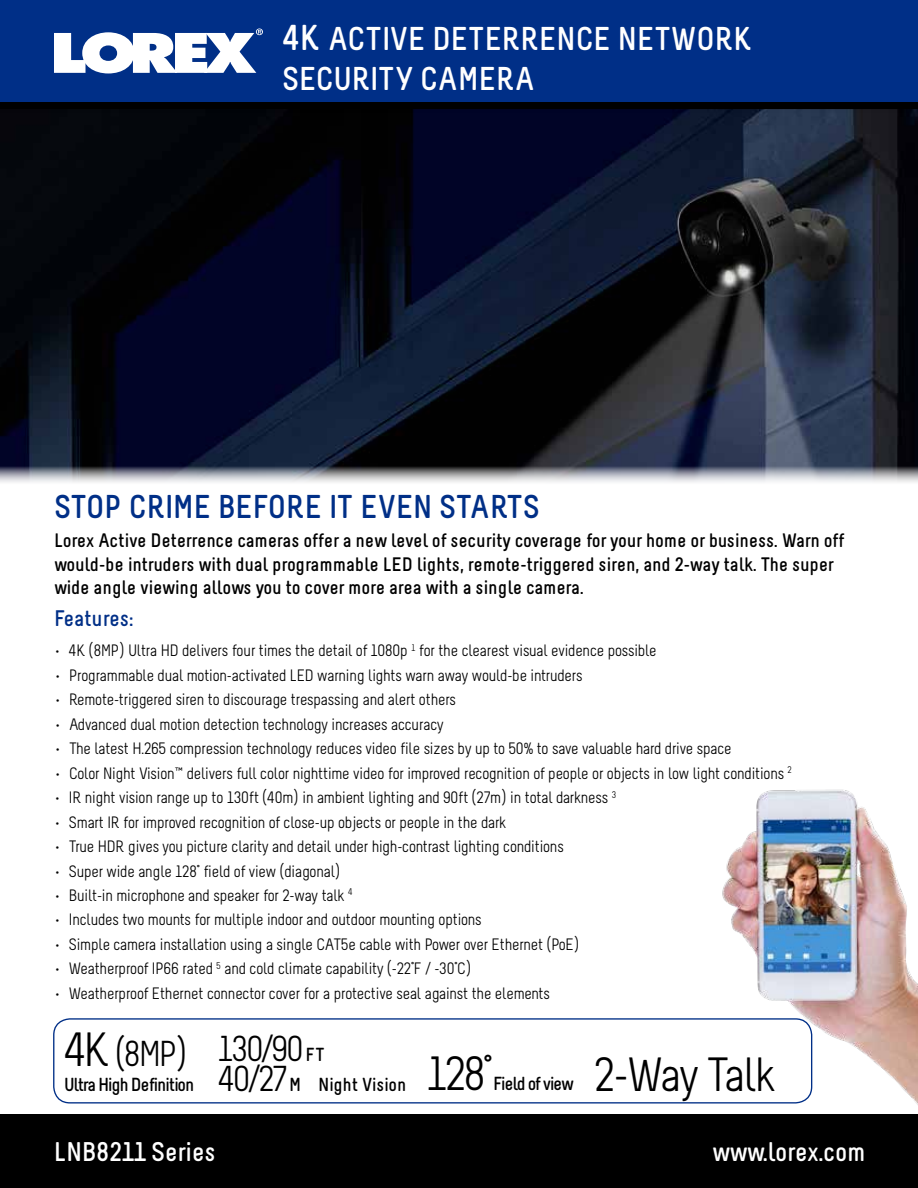
<style>
.page{position:relative;width:918px;height:1188px;background:#fff}
.page>*{position:absolute;margin:0;border:0;box-sizing:border-box;transform-origin:0 0}
.t1{font:48px "Melbourne";letter-spacing:-.05em;color:#000}
.t2{font:36px/30px "Melbourne";letter-spacing:-.05em;color:#000}
.t3{font:700 33px/39.6px "Melbourne";color:#fff}
.t4{font:700 33px "Melbourne";color:#002f87}
.t5{font:700 27px "Melbourne";color:#fff}
.t6{font:700 22.5px "Melbourne";color:#002f87}
.t7{font:700 19.5px/23.4px "Melbourne";color:#000}
.t8{font:700 18.9px "Melbourne";letter-spacing:-.05em;color:#000}
.t9{font:700 18.9px "Melbourne";color:#000}
.t10{font:16.5px "Melbourne";letter-spacing:-.01em;color:#000}
.s1{font-size:36px}
.s2{font-size:48px}
.s3{font-weight:700;font-size:18.9px}
</style>
<div class="page">
<div style="left:1px;top:1115px;width:917px;height:73px;background:#000"></div>
<div style="left:0;top:92px;width:918px;height:21px;background:#000"></div>
<div style="left:0;top:0;width:918px;height:102px;background:#002f87"></div>
<img style="left:717px;top:789px;width:201px;height:326px">
<img style="left:0;top:110px;width:918px;height:372px">
<svg style="left:54px;top:28px;width:209px;height:45px"></svg>
<div style="left:53px;top:1018px;width:759px;height:86px;border:1px solid #002f87;border-radius:16px"></div>
<h3 class="t3" style="left:282px;top:19px;width:471px"><span class="s1">4K</span> ACTIVE DETERRENCE NETWORK<br>SECURITY CAMERA</h3>
<h3 class="t4" style="left:54px;top:487px;width:487px">STOP CRIME BEFORE IT EVEN STARTS</h3>
<p class="t7" style="left:54px;top:529px;width:792px">Lorex Active Deterrence cameras offer a new level of security coverage for your home or business. Warn off would-be intruders with dual programmable LED lights, remote-triggered siren, and 2-way talk. The super wide angle viewing allows you to cover more area with a single camera.</p>
<h3 class="t6" style="left:54px;top:604px;width:81px">Features:</h3>
<p class="t10" style="left:54px;top:641px;width:604px">• 4K (8MP) Ultra HD delivers four times the detail of 1080p <sup>1</sup> for the clearest visual evidence possible</p>
<p class="t10" style="left:54px;top:666px;width:530px">• Programmable dual motion-activated LED warning lights warn away would-be intruders</p>
<p class="t10" style="left:54px;top:690px;width:404px">• Remote-triggered siren to discourage trespassing and alert others</p>
<p class="t10" style="left:54px;top:715px;width:391px">• Advanced dual motion detection technology increases accuracy</p>
<p class="t10" style="left:54px;top:739px;width:679px">• The latest H.265 compression technology reduces video file sizes by up to 50% to save valuable hard drive space</p>
<p class="t10" style="left:54px;top:764px;width:739px">• Color Night Vision™ delivers full color nighttime video for improved recognition of people or objects in low light conditions <sup>2</sup></p>
<p class="t10" style="left:54px;top:788px;width:564px">• IR night vision range up to 130ft (40m) in ambient lighting and 90ft (27m) in total darkness <sup>3</sup></p>
<p class="t10" style="left:54px;top:813px;width:454px">• Smart IR for improved recognition of close-up objects or people in the dark</p>
<p class="t10" style="left:54px;top:837px;width:511px">• True HDR gives you picture clarity and detail under high-contrast lighting conditions</p>
<p class="t10" style="left:54px;top:862px;width:288px">• Super wide angle 128° field of view (diagonal)</p>
<p class="t10" style="left:54px;top:886px;width:300px">• Built-in microphone and speaker for 2-way talk <sup>4</sup></p>
<p class="t10" style="left:54px;top:911px;width:429px">• Includes two mounts for multiple indoor and outdoor mounting options</p>
<p class="t10" style="left:54px;top:935px;width:527px">• Simple camera installation using a single CAT5e cable with Power over Ethernet (PoE)</p>
<p class="t10" style="left:54px;top:960px;width:419px">• Weatherproof IP66 rated <sup>5</sup> and cold climate capability (-22°F / -30°C)</p>
<p class="t10" style="left:54px;top:984px;width:497px">• Weatherproof Ethernet connector cover for a protective seal against the elements</p>
<h2 class="t2" style="left:64px;top:1043px;width:126px"><span class="s2">4K</span> (8MP)</h2>
<p class="t8" style="left:64px;top:1073px;width:131px">Ultra High Definition</p>
<p class="t9" style="left:318px;top:1073px;width:89px">Night Vision</p>
<h2 class="t2" style="left:218px;top:1037px;width:108px">130/90 <span class="s3">FT<br></span>40/27 <span class="s3">M</span></h2>
<h1 class="t1" style="left:427px;top:1047px;width:67px">128°</h1>
<p class="t8" style="left:493px;top:1072px;width:82px">Field of view</p>
<h1 class="t1" style="left:594px;top:1048px;width:183px">2-Way Talk</h1>
<h3 class="t5" style="left:54px;top:1135px;width:163px">LNB8211 Series</h3>
<h3 class="t5" style="left:712px;top:1136px;width:155px">www.lorex.com</h3>
</div>
